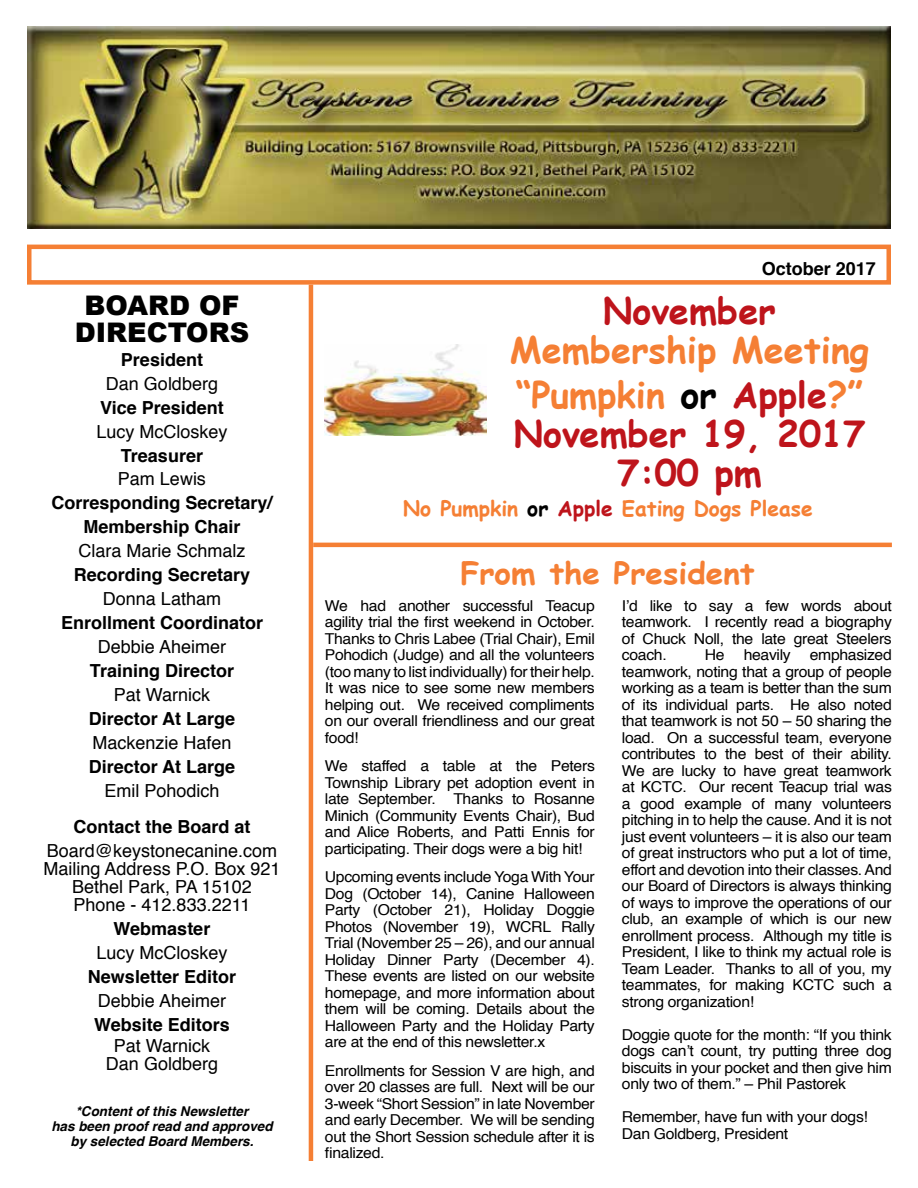
<style>
.page{position:relative;width:918px;height:1188px;background:#fff}
.page>*{position:absolute;margin:0;border:0;box-sizing:border-box;transform-origin:0 0}
.t1{font:700 36px/45px "Comic Sans MS";color:#f57f34}
.t2{font:700 36px/39px "Comic Sans MS";color:#be141b;text-align:center}
.t3{font:700 30px "Comic Sans MS";color:#f57f34;scale:1.05 1}
.t4{font:900 27px/27px "Arial";color:#000;text-align:center}
.t5{font:700 21px "Comic Sans MS";color:#f57f34}
.t6{font:18px/18px "Helvetica";color:#000;text-align:center}
.t7{font:700 18px/24px "Helvetica";color:#000;text-align:center}
.t8{font:15px/16.5px "Helvetica";letter-spacing:-.02em;color:#000;text-align:justify;scale:1.05 1}
.t9{font:italic 700 13.5px/15px "Helvetica";color:#000;text-align:center}
.s1{color:#000}
.s2{color:#be141b}
</style>
<div class="page">
<img style="left:27px;top:27px;width:864px;height:202px">
<hr style="left:309px;top:285px;width:4px;height:876px;background:#f57f34">
<div style="left:27px;top:245px;width:864px;height:40px;border:4px solid #f57f34"></div>
<hr style="left:313px;top:543px;width:579px;height:4px;background:#f57f34">
<img style="left:325px;top:345px;width:161px;height:90px">
<h3 class="t4" style="left:75px;top:291px;width:176px">BOARD OF<br>DIRECTORS</h3>
<p class="t7" style="left:121px;top:347px;width:84px">President</p>
<p class="t6" style="left:106px;top:375px;width:114px">Dan Goldberg</p>
<p class="t7" style="left:100px;top:395px;width:125px">Vice President</p>
<p class="t6" style="left:96px;top:423px;width:133px">Lucy McCloskey</p>
<p class="t7" style="left:121px;top:443px;width:84px">Treasurer</p>
<p class="t6" style="left:118px;top:471px;width:90px">Pam Lewis</p>
<p class="t7" style="left:51px;top:491px;width:223px">Corresponding Secretary/<br>Membership Chair</p>
<p class="t6" style="left:78px;top:543px;width:169px">Clara Marie Schmalz</p>
<p class="t7" style="left:74px;top:563px;width:178px">Recording Secretary</p>
<p class="t6" style="left:103px;top:591px;width:120px">Donna Latham</p>
<p class="t7" style="left:61px;top:611px;width:204px">Enrollment Coordinator</p>
<p class="t6" style="left:98px;top:639px;width:130px">Debbie Aheimer</p>
<p class="t7" style="left:90px;top:659px;width:146px">Training Director</p>
<p class="t6" style="left:114px;top:687px;width:98px">Pat Warnick</p>
<p class="t7" style="left:89px;top:707px;width:148px">Director At Large</p>
<p class="t6" style="left:92px;top:735px;width:141px">Mackenzie Hafen</p>
<p class="t7" style="left:89px;top:755px;width:148px">Director At Large</p>
<p class="t6" style="left:104px;top:783px;width:117px">Emil Pohodich</p>
<p class="t7" style="left:74px;top:815px;width:179px">Contact the Board at</p>
<p class="t6" style="left:44px;top:843px;width:238px">Board@keystonecanine.com<br>Mailing Address P.O. Box 921<br>Bethel Park, PA 15102<br>Phone - 412.833.2211</p>
<p class="t7" style="left:114px;top:917px;width:98px">Webmaster</p>
<p class="t6" style="left:96px;top:945px;width:133px">Lucy McCloskey</p>
<p class="t7" style="left:88px;top:965px;width:150px">Newsletter Editor</p>
<p class="t6" style="left:98px;top:993px;width:130px">Debbie Aheimer</p>
<p class="t7" style="left:94px;top:1013px;width:137px">Website Editors</p>
<p class="t6" style="left:106px;top:1038px;width:114px">Pat Warnick<br>Dan Goldberg</p>
<p class="t9" style="left:51px;top:1103px;width:223px">*Content of this Newsletter<br>has been proof read and approved by selected Board Members.</p>
<p class="t7" style="left:762px;top:256px;width:116px">October 2017</p>
<h1 class="t2" style="left:603px;top:290px;width:174px">November</h1>
<h1 class="t1" style="left:510px;top:326px;width:360px">Membership Meeting “Pumpkin <span class="s1">or</span> <span class="s2">Apple</span>?”</h1>
<h1 class="t2" style="left:514px;top:413px;width:353px">November 19, 2017<br>7:00 pm</h1>
<h3 class="t5" style="left:403px;top:493px;width:411px">No Pumpkin <span class="s1">or</span> <span class="s2">Apple</span> Eating Dogs Please</h3>
<h2 class="t3" style="left:460px;top:551px;width:282px">From the President</h2>
<p class="t8" style="left:325px;top:598px;width:259px">We had another successful Teacup agility trial the first weekend in October.<br>Thanks to Chris Labee (Trial Chair), Emil Pohodich (Judge) and all the volunteers (too many to list individually) for their help.<br>It was nice to see some new members helping out. We received compliments on our overall friendliness and our great food!</p>
<p class="t8" style="left:325px;top:758px;width:259px">We staffed a table at the Peters Township Library pet adoption event in late September. Thanks to Rosanne Minich (Community Events Chair), Bud and Alice Roberts, and Patti Ennis for participating. Their dogs were a big hit!</p>
<p class="t8" style="left:325px;top:869px;width:259px">Upcoming events include Yoga With Your Dog (October 14), Canine Halloween Party (October 21), Holiday Doggie Photos (November 19), WCRL Rally Trial (November 25 – 26), and our annual Holiday Dinner Party (December 4).<br>These events are listed on our website homepage, and more information about them will be coming. Details about the Halloween Party and the Holiday Party are at the end of this newsletter.x</p>
<p class="t8" style="left:325px;top:1063px;width:259px">Enrollments for Session V are high, and over 20 classes are full. Next will be our 3-week “Short Session” in late November and early December. We will be sending out the Short Session schedule after it is finalized.</p>
<p class="t8" style="left:622px;top:598px;width:259px">I’d like to say a few words about teamwork. I recently read a biography of Chuck Noll, the late great Steelers coach.</p>
<p class="t8" style="left:622px;top:647px;width:259px;text-indent:188px">emphasized teamwork, noting that a group of people working as a team is better than the sum of its individual parts. He also noted that teamwork is not 50 – 50 sharing the load. On a successful team, everyone contributes to the best of their ability.<br>We are lucky to have great teamwork at KCTC. Our recent Teacup trial was a good example of many volunteers pitching in to help the cause. And it is not just event volunteers – it is also our team of great instructors who put a lot of time, effort and devotion into their classes. And our Board of Directors is always thinking of ways to improve the operations of our club, an example of which is our new enrollment process. Although my title is President, I like to think my actual role is Team Leader. Thanks to all of you, my teammates, for making KCTC such a strong organization!</p>
<p class="t8" style="left:622px;top:1027px;width:259px">Doggie quote for the month: “If you think dogs can’t count, try putting three dog biscuits in your pocket and then give him only two of them.” – Phil Pastorek</p>
<p class="t8" style="left:622px;top:1109px;width:236px">Remember, have fun with your dogs!<br>Dan Goldberg, President</p>
<p class="t8" style="left:705px;top:647px;width:20px">He</p>
<p class="t8" style="left:744px;top:647px;width:46px">heavily</p>
</div>
